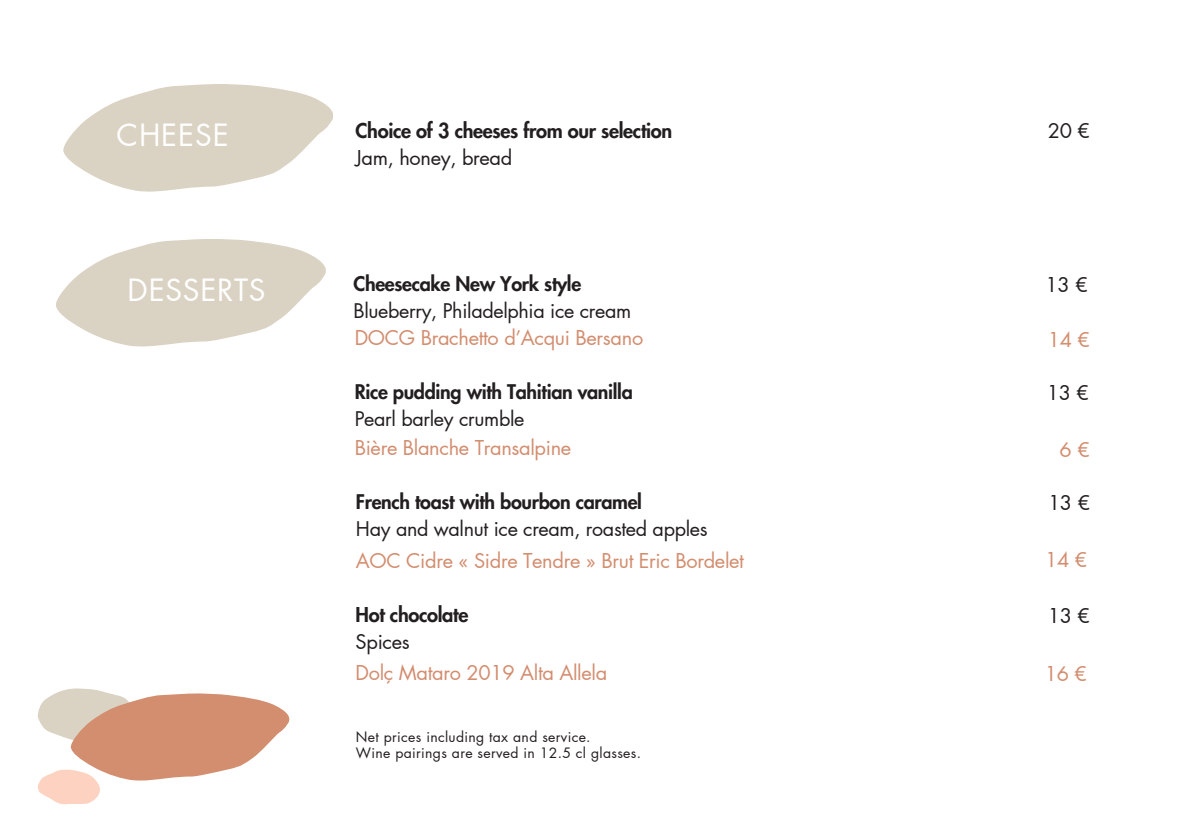
<style>
.page{position:relative;width:1191px;height:839px;background:#fff}
.page>*{position:absolute;margin:0;border:0;box-sizing:border-box;transform-origin:0 0}
.t1{font:30px "Futura LT Pro";letter-spacing:.025em;color:#fff}
.t2{font:20px "Futura LT Pro";letter-spacing:-.015em;color:#d38d6f}
.t3{font:800 20px "Futura LT Pro";letter-spacing:-.015em;color:#231f20}
.t4{font:20px "Futura LT Pro";letter-spacing:-.015em;color:#231f20}
.t5{font:19.8px "Futura LT Pro";letter-spacing:-.015em;color:#231f20}
.t6{font:800 19.8px "Futura LT Pro";letter-spacing:-.015em;color:#231f20}
.t7{font:14px/16.4px "Futura LT Pro";letter-spacing:.025em;color:#231f20}
</style>
<div class="page">
<svg style="left:63px;top:84px;width:270px;height:108px"></svg>
<svg style="left:56px;top:239px;width:270px;height:107px"></svg>
<svg style="left:38px;top:688px;width:252px;height:116px"></svg>
<h1 class="t1" style="left:117px;top:121px;width:114px">CHEESE</h1>
<h1 class="t1" style="left:128px;top:276px;width:139px">DESSERTS</h1>
<p class="t3" style="left:356px;top:122px;width:318px">Choice of 3 cheeses from our selection</p>
<p class="t4" style="left:356px;top:149px;width:158px">Jam, honey, bread</p>
<p class="t6" style="left:354px;top:275px;width:229px">Cheesecake New York style</p>
<p class="t5" style="left:354px;top:302px;width:279px">Blueberry, Philadelphia ice cream</p>
<p class="t4" style="left:1048px;top:121px;width:44px">20 €</p>
<p class="t4" style="left:1046px;top:276px;width:44px">13 €</p>
<p class="t2" style="left:355px;top:328px;width:290px">DOCG Brachetto d’Acqui Bersano</p>
<p class="t2" style="left:1048px;top:330px;width:44px">14 €</p>
<p class="t6" style="left:355px;top:382px;width:280px">Rice pudding with Tahitian vanilla</p>
<p class="t5" style="left:355px;top:409px;width:171px">Pearl barley crumble</p>
<p class="t4" style="left:1047px;top:383px;width:44px">13 €</p>
<p class="t2" style="left:355px;top:438px;width:218px">Bière Blanche Transalpine</p>
<h1 class="t2" style="left:1060px;top:440px;width:32px">6 €</h1>
<p class="t6" style="left:356px;top:492px;width:288px">French toast with bourbon caramel</p>
<p class="t5" style="left:356px;top:519px;width:353px">Hay and walnut ice cream, roasted apples</p>
<p class="t4" style="left:1048px;top:493px;width:44px">13 €</p>
<h2 class="t2" style="left:356px;top:551px;width:390px">AOC Cidre « Sidre Tendre » Brut Eric Bordelet</h2>
<p class="t2" style="left:1045px;top:551px;width:44px">14 €</p>
<p class="t3" style="left:356px;top:606px;width:114px">Hot chocolate</p>
<p class="t4" style="left:356px;top:633px;width:56px">Spices</p>
<p class="t4" style="left:1048px;top:606px;width:44px">13 €</p>
<p class="t2" style="left:356px;top:663px;width:253px">Dolç Mataro 2019 Alta Allela</p>
<h1 class="t2" style="left:1045px;top:664px;width:44px">16 €</h1>
<p class="t7" style="left:356px;top:729px;width:287px">Net prices including tax and service.<br>Wine pairings are served in 12.5 cl glasses.</p>
</div>
